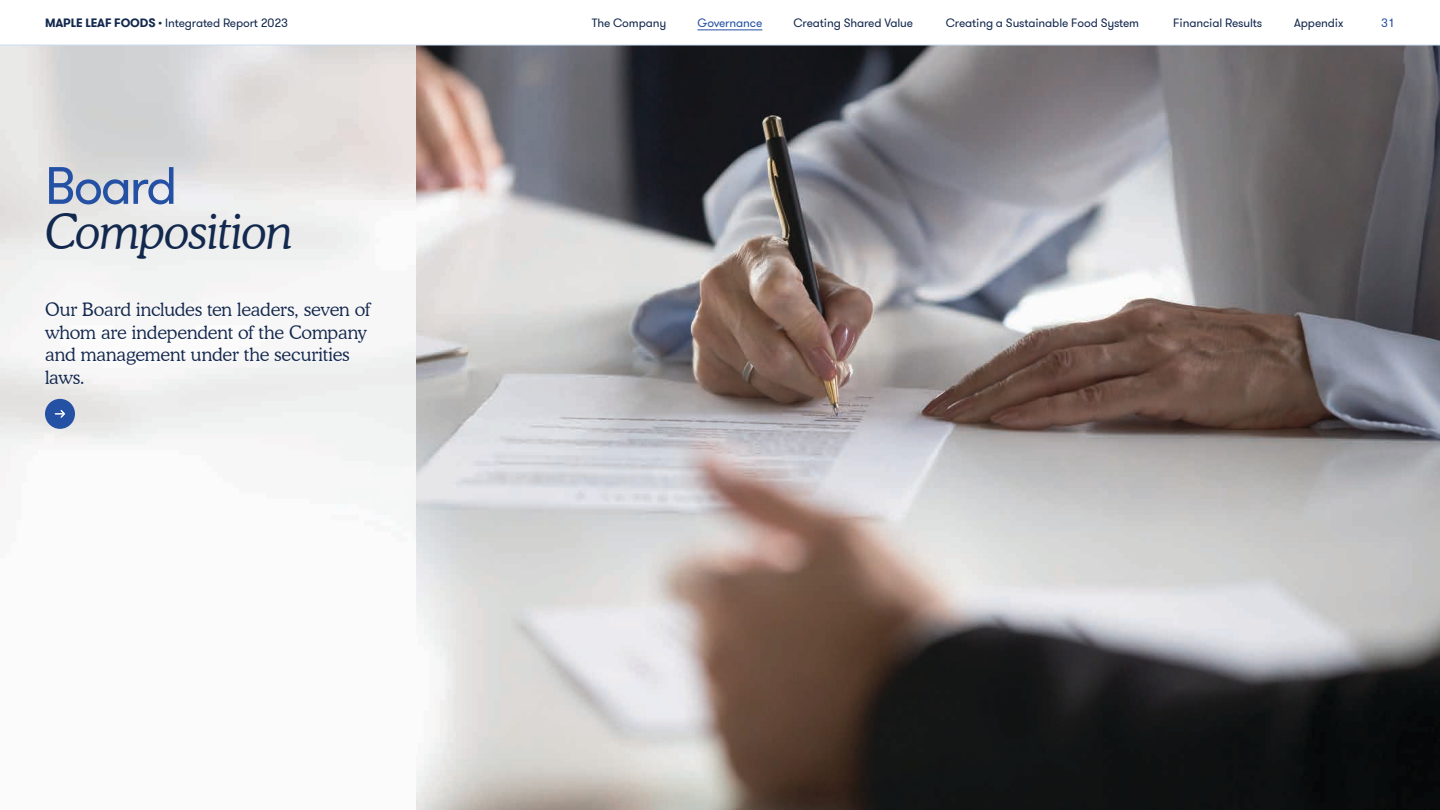
<style>
.page{position:relative;width:1440px;height:810px;background:#fff}
.page>*{position:absolute;margin:0;border:0;box-sizing:border-box;transform-origin:0 0}
._70_60_-_H3{font:52.5px "GT Walsheim";letter-spacing:-.045em;color:#2451a4}
._70_60_-_H3-2{font:italic 300 48px "Cooper BT";letter-spacing:-.02em;color:#13284e}
._24_5_30___H7_Cooper{font:300 18.38px/22.5px "Cooper BT";letter-spacing:-.01em;color:#13284e}
.t1{font:12px "GT Walsheim";letter-spacing:-.01em;color:#13284e}
.t2{font:12px "GT Walsheim";letter-spacing:-.01em;color:#2451a4}
.s1{font-weight:700}
</style>
<div class="page">
<img style="left:416px;top:46px;width:1024px;height:764px">
<div style="left:45px;top:399px;width:30px;height:30px;background:#2451a4;border-radius:50%"></div>
<svg style="left:55px;top:410px;width:11px;height:8px"></svg>
<hr style="left:0;top:45px;width:1440px;height:1px;background:#cddcf1">
<hr style="left:698px;top:30px;width:64px;height:1px;background:#2451a4">
<p class="t1" style="left:45px;top:15px;width:245px"><span class="s1">MAPLE LEAF FOODS</span> • Integrated Report 2023</p>
<p class="t1" style="left:592px;top:15px;width:76px">The Company</p>
<p class="t2" style="left:698px;top:15px;width:66px">Governance</p>
<p class="t1" style="left:793px;top:15px;width:121px">Creating Shared Value</p>
<p class="t1" style="left:946px;top:15px;width:195px">Creating a Sustainable Food System</p>
<p class="t1" style="left:1173px;top:15px;width:91px">Financial Results</p>
<p class="t1" style="left:1294px;top:15px;width:51px">Appendix</p>
<p class="t2" style="left:1381px;top:15px;width:15px">31</p>
<p class="_70_60_-_H3" style="left:45px;top:152px;width:134px">Board</p>
<p class="_70_60_-_H3-2" style="left:45px;top:203px;width:249px">Composition</p>
<p class="_24_5_30___H7_Cooper" style="left:45px;top:298px;width:327px">Our Board includes ten leaders, seven of whom are independent of the Company and management under the securities laws.</p>
</div>
